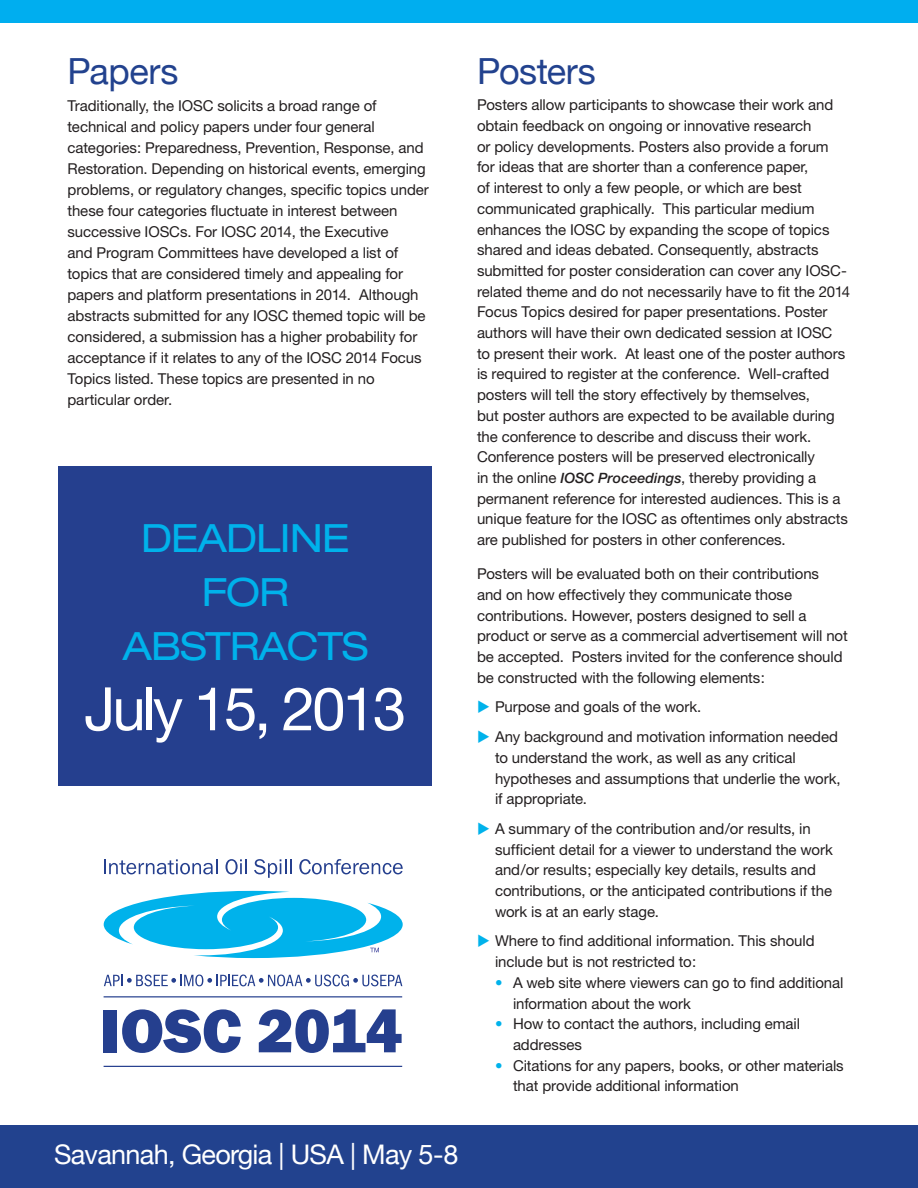
<style>
.page{position:relative;width:918px;height:1188px;background:#fff}
.page>*{position:absolute;margin:0;border:0;box-sizing:border-box;transform-origin:0 0}
.t1{font:60px "Helvetica Neue";letter-spacing:-.05em;color:#fff}
.t2{font:expanded 39px/54px "Helvetica Neue";letter-spacing:-.025em;color:#00b2eb;text-align:center}
._26_pt_head{font:36px "Helvetica Neue";letter-spacing:-.015em;color:#22428e}
.t3{font:27px "Helvetica Neue";letter-spacing:-.025em;color:#fff}
.bod_text_9_5_13{font:15px/20.7px "Helvetica Neue";letter-spacing:-.005em;color:#231f20}
.s1{font-weight:500;font-style:italic;font-size:14.25px}
.s2{color:#00b2eb}
</style>
<div class="page">
<svg style="left:104px;top:859px;width:114px;height:15px"></svg>
<svg style="left:226px;top:859px;width:21px;height:15px"></svg>
<svg style="left:254px;top:859px;width:37px;height:19px"></svg>
<svg style="left:299px;top:859px;width:104px;height:15px"></svg>
<svg style="left:104px;top:975px;width:298px;height:11px"></svg>
<div style="left:104px;top:1010px;width:13px;height:42px;background:#253f8e"></div>
<svg style="left:122px;top:1009px;width:119px;height:44px"></svg>
<svg style="left:259px;top:1009px;width:143px;height:44px"></svg>
<hr style="left:104px;top:996px;width:298px;height:1px;background:#253f8e">
<hr style="left:104px;top:1066px;width:298px;height:1px;background:#253f8e">
<svg style="left:104px;top:891px;width:299px;height:67px"></svg>
<div style="left:0;top:1125px;width:918px;height:63px;background:#22428e"></div>
<div style="left:0;top:0;width:918px;height:22px;background:#00aeef"></div>
<div style="left:58px;top:466px;width:374px;height:320px;background:#253f8e"></div>
<p class="_26_pt_head" style="left:68px;top:49px;width:112px">Papers</p>
<p class="bod_text_9_5_13" style="left:68px;top:95px;width:363px">Traditionally, the IOSC solicits a broad range of technical and policy papers under four general categories: Preparedness, Prevention, Response, and Restoration. Depending on historical events, emerging problems, or regulatory changes, specific topics under these four categories fluctuate in interest between successive IOSCs. For IOSC 2014, the Executive<br>and Program Committees have developed a list of topics that are considered timely and appealing for papers and platform presentations in 2014. Although abstracts submitted for any IOSC themed topic will be considered, a submission has a higher probability for acceptance if it relates to any of the IOSC 2014 Focus Topics listed. These topics are presented in no particular order.</p>
<p class="t2" style="left:122px;top:510px;width:247px">DEADLINE<br>FOR<br>ABSTRACTS</p>
<p class="t1" style="left:84px;top:673px;width:324px">July 15, 2013</p>
<p class="t3" style="left:54px;top:1138px;width:406px">Savannah, Georgia | USA | May 5-8</p>
<p class="_26_pt_head" style="left:477px;top:49px;width:120px">Posters</p>
<p class="bod_text_9_5_13" style="left:477px;top:94px;width:375px">Posters allow participants to showcase their work and obtain feedback on ongoing or innovative research<br>or policy developments. Posters also provide a forum<br>for ideas that are shorter than a conference paper,<br>of interest to only a few people, or which are best communicated graphically. This particular medium enhances the IOSC by expanding the scope of topics shared and ideas debated. Consequently, abstracts submitted for poster consideration can cover any IOSC&shy;related theme and do not necessarily have to fit the 2014<br>Focus Topics desired for paper presentations. Poster authors will have their own dedicated session at IOSC<br>to present their work. At least one of the poster authors is required to register at the conference. Well-crafted posters will tell the story effectively by themselves,<br>but poster authors are expected to be available during the conference to describe and discuss their work.<br>Conference posters will be preserved electronically<br>in the online <span class="s1">IOSC Proceedings</span>, thereby providing a permanent reference for interested audiences. This is a unique feature for the IOSC as oftentimes only abstracts are published for posters in other conferences.</p>
<p class="bod_text_9_5_13" style="left:477px;top:563px;width:372px">Posters will be evaluated both on their contributions and on how effectively they communicate those contributions. However, posters designed to sell a product or serve as a commercial advertisement will not be accepted. Posters invited for the conference should be constructed with the following elements:</p>
<p class="bod_text_9_5_13" style="left:477px;top:696px;width:226px"><span class="s2">◆</span> Purpose and goals of the work.</p>
<p class="bod_text_9_5_13" style="left:495px;top:726px;width:347px;text-indent:-18px"><span class="s2">◆</span> Any background and motivation information needed to understand the work, as well as any critical hypotheses and assumptions that underlie the work, if appropriate.</p>
<p class="bod_text_9_5_13" style="left:495px;top:818px;width:339px;text-indent:-18px"><span class="s2">◆</span> A summary of the contribution and/or results, in sufficient detail for a viewer to understand the work and/or results; especially key details, results and contributions, or the anticipated contributions if the work is at an early stage.</p>
<p class="bod_text_9_5_13" style="left:495px;top:930px;width:321px;text-indent:-18px"><span class="s2">◆</span> Where to find additional information. This should include but is not restricted to:</p>
<p class="bod_text_9_5_13" style="left:513px;top:972px;width:332px;text-indent:-18px"><span class="s2">•</span> A web site where viewers can go to find additional information about the work</p>
<p class="bod_text_9_5_13" style="left:513px;top:1013px;width:289px;text-indent:-18px"><span class="s2">•</span> How to contact the authors, including email addresses</p>
<p class="bod_text_9_5_13" style="left:513px;top:1055px;width:332px;text-indent:-18px"><span class="s2">•</span> Citations for any papers, books, or other materials that provide additional information</p>
</div>
